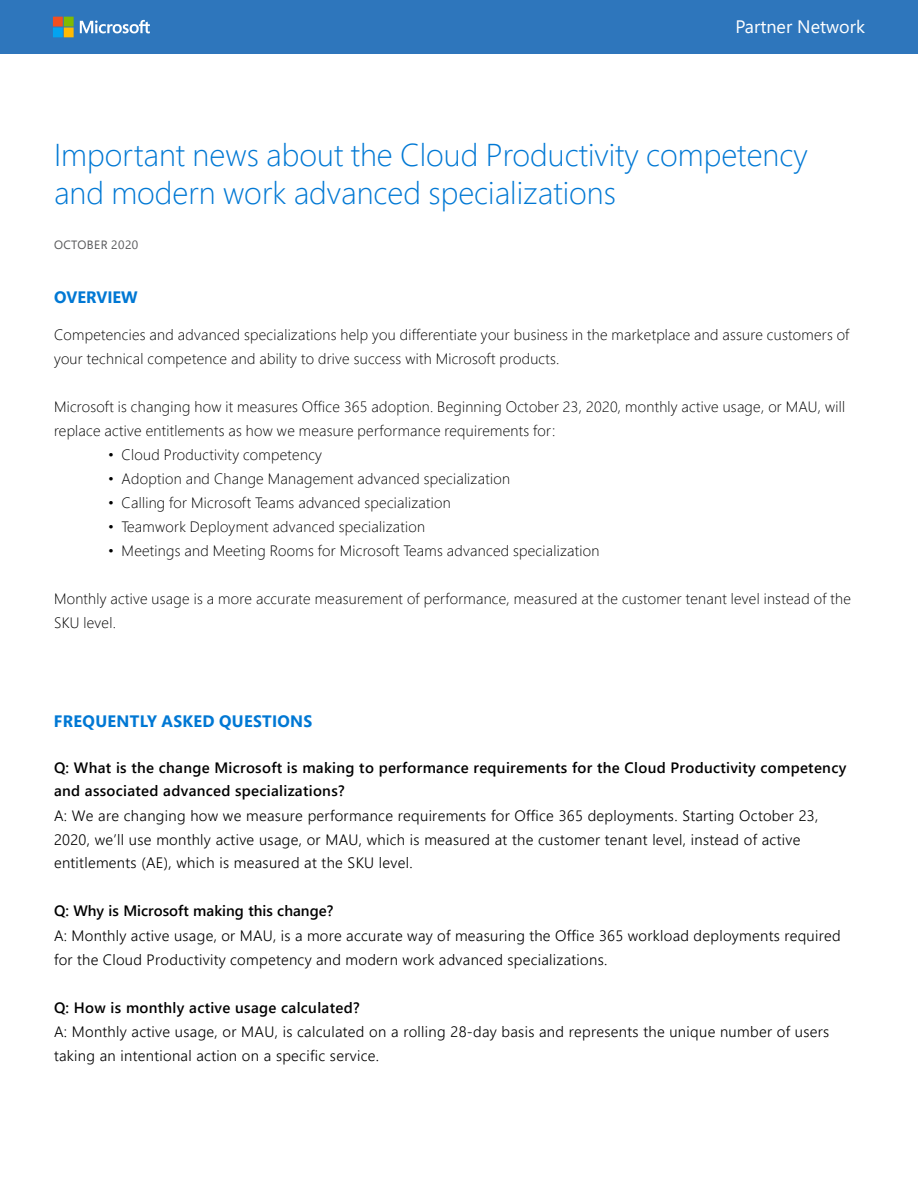
<style>
.page{position:relative;width:918px;height:1188px;background:#fff}
.page>*{position:absolute;margin:0;border:0;box-sizing:border-box;transform-origin:0 0}
.t1{font:300 31.5px/37.8px "Segoe Pro";color:#0078d4}
.t2{font:18px "Segoe UI";color:#fff}
.t3{font:700 16.5px "Segoe Pro Display";letter-spacing:.02em;color:#0078d4}
.t4{font:700 16.5px "Segoe Pro Display";color:#0078d4}
.t5{font:300 15px/24px "Segoe Pro Display";letter-spacing:.02em;color:#000}
.t6{font:300 15px/23.9px "Segoe UI";letter-spacing:.02em;color:#000}
.t7{font:600 15px/23.7px "Segoe UI";letter-spacing:.02em;color:#000}
.t8{font:600 15px "Segoe UI";color:#000}
.t9{font:12px "Segoe Pro Display";letter-spacing:.04em;color:#58595b}
</style>
<div class="page">
<div style="left:0;top:0;width:918px;height:54px;background:#2e76bc"></div>
<svg style="left:80px;top:20px;width:70px;height:13px"></svg>
<svg style="left:53px;top:17px;width:21px;height:20px"></svg>
<p class="t2" style="left:735px;top:9px;width:131px">Partner Network</p>
<h1 class="t1" style="left:54px;top:135px;width:755px">Important news about the Cloud Productivity competency and modern work advanced specializations</h1>
<p class="t9" style="left:54px;top:236px;width:86px">OCTOBER 2020</p>
<p class="t4" style="left:54px;top:285px;width:85px">OVERVIEW</p>
<p class="t5" style="left:54px;top:323px;width:797px">Competencies and advanced specializations help you differentiate your business in the marketplace and assure customers of your technical competence and ability to drive success with Microsoft products.</p>
<p class="t5" style="left:54px;top:395px;width:793px">Microsoft is changing how it measures Office 365 adoption. Beginning October 23, 2020, monthly active usage, or MAU, will replace active entitlements as how we measure performance requirements for:</p>
<p class="t5" style="left:108px;top:443px;width:215px">• Cloud Productivity competency</p>
<p class="t5" style="left:108px;top:467px;width:404px">• Adoption and Change Management advanced specialization</p>
<p class="t5" style="left:108px;top:491px;width:344px">• Calling for Microsoft Teams advanced specialization</p>
<p class="t5" style="left:108px;top:515px;width:319px">• Teamwork Deployment advanced specialization</p>
<p class="t5" style="left:108px;top:539px;width:493px">• Meetings and Meeting Rooms for Microsoft Teams advanced specialization</p>
<p class="t5" style="left:54px;top:587px;width:799px">Monthly active usage is a more accurate measurement of performance, measured at the customer tenant level instead of the<br>SKU level.</p>
<p class="t3" style="left:54px;top:709px;width:260px">FREQUENTLY ASKED QUESTIONS</p>
<p class="t7" style="left:54px;top:754px;width:794px">Q: What is the change Microsoft is making to performance requirements for the Cloud Productivity competency and associated advanced specializations?</p>
<p class="t6" style="left:54px;top:802px;width:766px">A: We are changing how we measure performance requirements for Office 365 deployments. Starting October 23,<br>2020, we’ll use monthly active usage, or MAU, which is measured at the customer tenant level, instead of active entitlements (AE), which is measured at the SKU level.</p>
<p class="t8" style="left:54px;top:897px;width:281px">Q: Why is Microsoft making this change?</p>
<p class="t6" style="left:54px;top:922px;width:788px">A: Monthly active usage, or MAU, is a more accurate way of measuring the Office 365 workload deployments required for the Cloud Productivity competency and modern work advanced specializations.</p>
<p class="t7" style="left:54px;top:994px;width:307px">Q: How is monthly active usage calculated?</p>
<p class="t6" style="left:54px;top:1018px;width:777px">A: Monthly active usage, or MAU, is calculated on a rolling 28-day basis and represents the unique number of users taking an intentional action on a specific service.</p>
</div>
